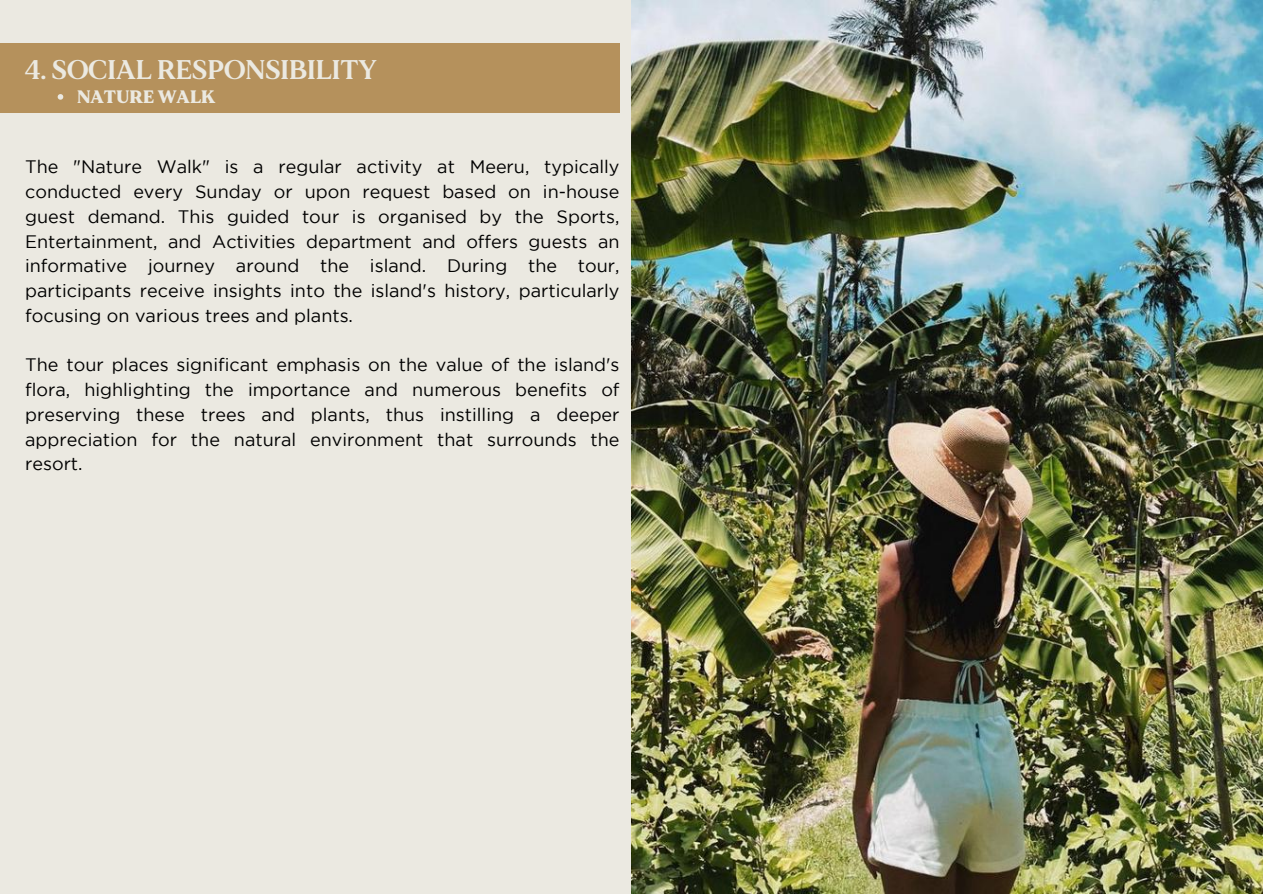
<style>
.page{position:relative;width:1263px;height:894px;background:#fff}
.page>*{position:absolute;margin:0;border:0;box-sizing:border-box;transform-origin:0 0}
.t1{font:700 27px "MADE Mirage";color:#ebe9e1}
.t2{font:18px/24.8px "Gotham";color:#000;text-align:justify}
.t3{font:900 18px "MADE Mirage";color:#ebe9e1}
</style>
<div class="page">
<div style="left:0;top:0;width:1263px;height:893px;background:#ebe9e1"></div>
<img style="left:631px;top:0;width:632px;height:893px">
<div style="left:0;top:43px;width:619px;height:70px;background:#b5915c"></div>
<svg style="left:58px;top:94px;width:5px;height:6px"></svg>
<h1 class="t1" style="left:25px;top:54px;width:353px">4. SOCIAL RESPONSIBILITY</h1>
<p class="t3" style="left:77px;top:86px;width:140px">NATURE WALK</p>
<p class="t2" style="left:25px;top:156px;width:596px">The "Nature Walk" is a regular activity at Meeru, typically conducted every Sunday or upon request based on in-house guest demand. This guided tour is organised by the Sports, Entertainment, and Activities department and offers guests an informative journey around the island. During the tour, participants receive insights into the island's history, particularly focusing on various trees and plants.</p>
<p class="t2" style="left:25px;top:354px;width:596px">The tour places significant emphasis on the value of the island's flora, highlighting the importance and numerous benefits of preserving these trees and plants, thus instilling a deeper appreciation for the natural environment that surrounds the resort.</p>
</div>
